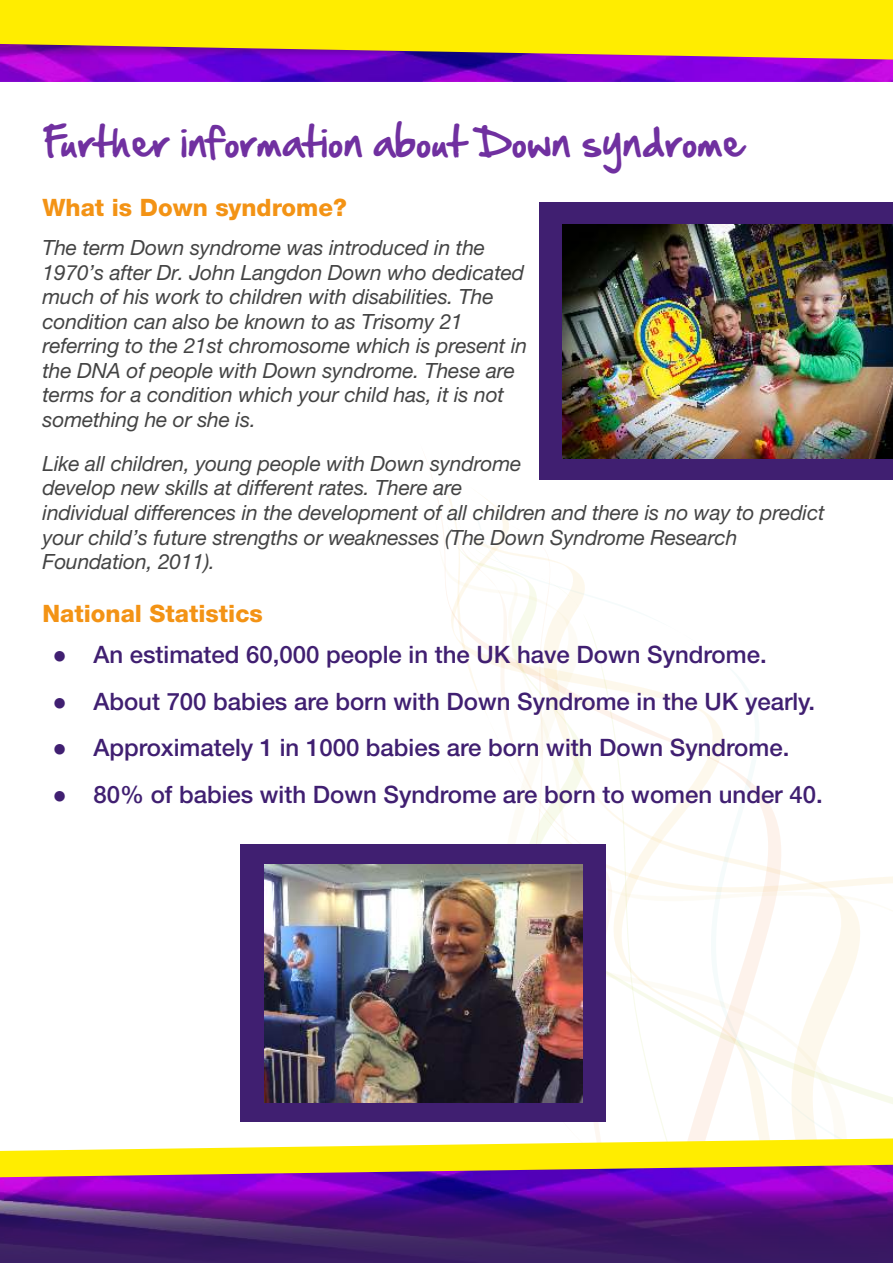
<style>
.page{position:relative;width:893px;height:1263px;background:#fff}
.page>*{position:absolute;margin:0;border:0;box-sizing:border-box;transform-origin:0 0}
.t1{font:36px "Hand Of Sean";color:#7030a0}
.t2{font:500 24px "Helvetica Neue LT Std";color:#401f71}
.t3{font:800 24px "Helvetica Neue LT Std";color:#f39315}
.t4{font:italic 21px/24.6px "Helvetica Neue LT Std";letter-spacing:-.01em;color:#444}
.s1{font-family:"Times New Roman";font-weight:400}
</style>
<div class="page">
<svg style="left:446px;top:503px;width:447px;height:634px"></svg>
<div style="left:539px;top:203px;width:354px;height:277px;background:#401f71"></div>
<img style="left:562px;top:224px;width:331px;height:234px">
<div style="left:240px;top:845px;width:366px;height:277px;background:#401f71"></div>
<img style="left:264px;top:865px;width:318px;height:237px">
<img style="left:0;top:61px;width:893px;height:21px">
<svg style="left:0;top:0;width:893px;height:61px;background:#eac91d"></svg>
<img style="left:0;top:1179px;width:893px;height:84px">
<svg style="left:0;top:1137px;width:893px;height:42px"></svg>
<h1 class="t1" style="left:43px;top:127px;width:703px">Further information about Down syndrome</h1>
<p class="t3" style="left:43px;top:199px;width:306px">What is Down syndrome?</p>
<p class="t4" style="left:43px;top:238px;width:486px">The term Down syndrome was introduced in the 1970’s after Dr. John Langdon Down who dedicated much of his work to children with disabilities. The condition can also be known to as Trisomy 21 referring to the 21st chromosome which is present in the DNA of people with Down syndrome. These are terms for a condition which your child has, it is not something he or she is.</p>
<p class="t4" style="left:43px;top:454px;width:784px">Like all children, young people with Down syndrome<br>develop new skills at different rates. There are<br>individual differences in the development of all children and there is no way to predict your child’s future strengths or weaknesses (The Down Syndrome Research Foundation, 2011).</p>
<p class="t3" style="left:43px;top:605px;width:222px">National Statistics</p>
<p class="t2" style="left:53px;top:646px;width:716px"><span class="s1">●</span> An estimated 60,000 people in the UK have Down Syndrome.</p>
<p class="t2" style="left:53px;top:692px;width:764px"><span class="s1">●</span> About 700 babies are born with Down Syndrome in the UK yearly.</p>
<p class="t2" style="left:53px;top:739px;width:738px"><span class="s1">●</span> Approximately 1 in 1000 babies are born with Down Syndrome.</p>
<p class="t2" style="left:53px;top:785px;width:772px"><span class="s1">●</span> 80% of babies with Down Syndrome are born to women under 40.</p>
</div>
